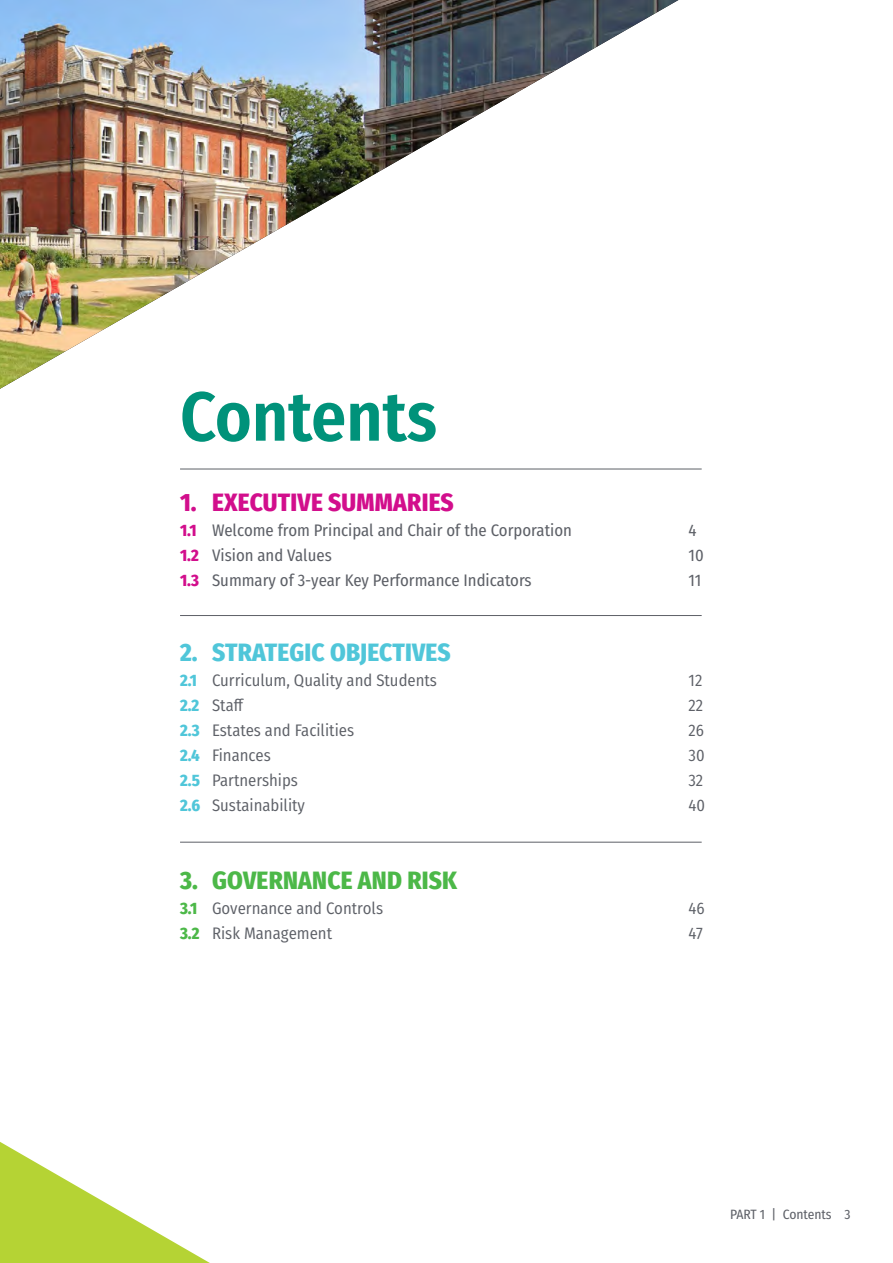
<style>
.page{position:relative;width:893px;height:1263px;background:#fff}
.page>*{position:absolute;margin:0;border:0;box-sizing:border-box;transform-origin:0 0}
.t1{font:600 69.6px "Fira Sans Condensed";color:#00927a}
.t2{font:800 25.05px "Fira Sans Condensed";letter-spacing:.01em;color:#50c6d9}
.t3{font:800 25.05px "Fira Sans Condensed";letter-spacing:.01em;color:#d20e8c}
.t4{font:800 25.05px "Fira Sans Condensed";letter-spacing:.01em;color:#4cb848}
.t5{font:16.65px "Fira Sans Condensed";color:#5d6067}
.t6{font:16.65px "Fira Sans Condensed";color:#5d6067}
.t7{font:13.5px "Fira Sans Condensed";color:#5d6067}
.s1{font-weight:800;font-size:16.5px;color:#d20e8c}
.s2{font-weight:800;font-size:16.5px;color:#50c6d9}
.s3{font-weight:800;font-size:16.5px;color:#4cb848}
</style>
<div class="page">
<img style="left:0;top:0;width:678px;height:389px">
<hr style="left:180px;top:615px;width:522px;height:1px;background:#5d6067">
<hr style="left:180px;top:842px;width:522px;height:1px;background:#5d6067">
<hr style="left:180px;top:469px;width:522px;height:1px;background:#5d6067">
<svg style="left:0;top:1142px;width:210px;height:121px"></svg>
<h1 class="t1" style="left:180px;top:359px;width:258px">Contents</h1>
<h2 class="t3" style="left:180px;top:481px;width:275px">1. EXECUTIVE SUMMARIES</h2>
<p class="t6" style="left:180px;top:518px;width:393px"><span class="s1">1.1</span> Welcome from Principal and Chair of the Corporation</p>
<p class="t6" style="left:689px;top:518px;width:10px">4</p>
<p class="t6" style="left:180px;top:543px;width:153px"><span class="s1">1.2</span> Vision and Values</p>
<p class="t6" style="left:689px;top:543px;width:17px">10</p>
<p class="t6" style="left:180px;top:568px;width:353px"><span class="s1">1.3</span> Summary of 3-year Key Performance Indicators</p>
<p class="t6" style="left:689px;top:568px;width:14px">11</p>
<h2 class="t2" style="left:180px;top:631px;width:272px">2. STRATEGIC OBJECTIVES</h2>
<p class="t5" style="left:180px;top:668px;width:258px"><span class="s2">2.1</span> Curriculum, Quality and Students</p>
<p class="t5" style="left:689px;top:668px;width:15px">12</p>
<p class="t5" style="left:180px;top:693px;width:65px"><span class="s2">2.2</span> Staff</p>
<p class="t5" style="left:689px;top:693px;width:16px">22</p>
<p class="t5" style="left:180px;top:718px;width:176px"><span class="s2">2.3</span> Estates and Facilities</p>
<p class="t5" style="left:689px;top:718px;width:17px">26</p>
<p class="t5" style="left:180px;top:743px;width:92px"><span class="s2">2.4</span> Finances</p>
<p class="t5" style="left:689px;top:743px;width:18px">30</p>
<p class="t5" style="left:180px;top:768px;width:119px"><span class="s2">2.5</span> Partnerships</p>
<p class="t5" style="left:689px;top:768px;width:16px">32</p>
<p class="t5" style="left:180px;top:793px;width:127px"><span class="s2">2.6</span> Sustainability</p>
<p class="t5" style="left:689px;top:793px;width:18px">40</p>
<h2 class="t4" style="left:180px;top:858px;width:279px">3. GOVERNANCE AND RISK</h2>
<p class="t5" style="left:180px;top:896px;width:205px"><span class="s3">3.1</span> Governance and Controls</p>
<p class="t5" style="left:689px;top:896px;width:18px">46</p>
<p class="t5" style="left:180px;top:921px;width:154px"><span class="s3">3.2</span> Risk Management</p>
<p class="t5" style="left:689px;top:921px;width:16px">47</p>
<p class="t7" style="left:730px;top:1204px;width:122px">PART 1 | Contents 3</p>
</div>
